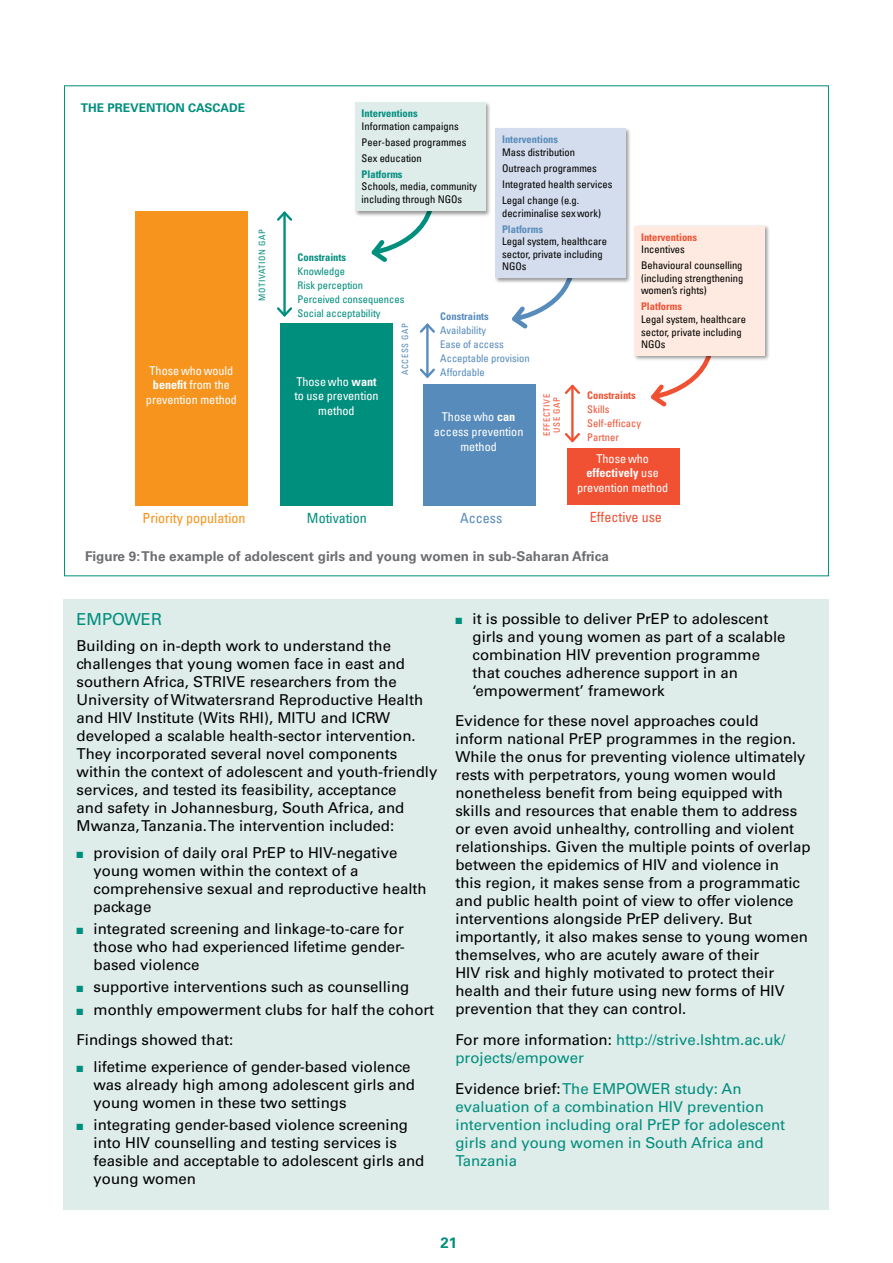
<style>
.page{position:relative;width:893px;height:1263px;background:#fff}
.page>*{position:absolute;margin:0;border:0;box-sizing:border-box;transform-origin:0 0}
.t1{font:16.5px "Univers";color:#008e7d}
.t2{font:15px/18px "Univers";color:#000}
.t3{font:15px/18px "Univers";color:#008e7d}
.t4{font:700 15px "Univers";color:#008e7d}
.t5{font:condensed 14.1px "Univers";color:#f7941e}
.t6{font:condensed 14.1px "Univers";color:#f05133}
.t7{font:condensed 14.1px "Univers";color:#008e7d}
.t8{font:condensed 14.1px "Univers";color:#578bbc}
.t9{font:700 13.5px "Univers";color:#6d6e71}
.t10{font:condensed 12.15px/14.5px "Univers";color:#fff;text-align:center}
.t11{font:700 12px "Univers";color:#008e7d}
.t12{font:condensed 10.5px/15.9px "Univers";color:#000}
.t13{font:condensed 10.5px/14.1px "Univers";color:#008e7d}
.t14{font:condensed 10.5px/14.1px "Univers";color:#578bbc}
.t15{font:700 condensed 10.5px "Univers";color:#008e7d}
.t16{font:700 condensed 10.5px "Univers";color:#578bbc}
.t17{font:700 condensed 10.5px "Univers";color:#f05133}
.t18{font:condensed 10.5px/14.1px "Univers";color:#f05133}
.t19{font:condensed 8.7px/9.9px "Univers";letter-spacing:.075em;color:#f05133;text-align:center}
.t20{font:condensed 8.7px "Univers";letter-spacing:.075em;color:#008e7d}
.t21{font:condensed 8.7px "Univers";letter-spacing:.075em;color:#578bbc}
.s1{font-weight:700}
.s2{color:#008e7d}
.s3{color:#000}
</style>
<div class="page">
<div style="left:135px;top:211px;width:113px;height:294px;background:#f7941e"></div>
<div style="left:280px;top:323px;width:113px;height:182px;background:#008e7d"></div>
<hr style="left:283px;top:213px;width:3px;height:102px;background:#008e7d">
<svg style="left:277px;top:211px;width:15px;height:12px"></svg>
<svg style="left:277px;top:305px;width:16px;height:12px"></svg>
<div style="left:423px;top:384px;width:113px;height:121px;background:#578bbc"></div>
<hr style="left:426px;top:325px;width:3px;height:52px;background:#578bbc">
<svg style="left:419px;top:323px;width:16px;height:12px"></svg>
<svg style="left:420px;top:366px;width:15px;height:12px"></svg>
<div style="left:567px;top:449px;width:113px;height:56px;background:#f05133"></div>
<hr style="left:571px;top:386px;width:3px;height:55px;background:#f05133">
<svg style="left:565px;top:384px;width:15px;height:12px"></svg>
<svg style="left:565px;top:431px;width:15px;height:12px"></svg>
<svg style="left:371px;top:217px;width:59px;height:45px"></svg>
<div style="left:354px;top:101px;width:137px;height:116px;background:#000;opacity:.4"></div>
<div style="left:355px;top:102px;width:130px;height:109px;background:#deecea"></div>
<svg style="left:512px;top:283px;width:59px;height:46px"></svg>
<svg style="left:651px;top:361px;width:59px;height:46px"></svg>
<div style="left:494px;top:127px;width:137px;height:156px;background:#000;opacity:.4"></div>
<div style="left:495px;top:128px;width:130px;height:149px;background:#d4dded"></div>
<div style="left:633px;top:224px;width:137px;height:137px;background:#000;opacity:.4"></div>
<div style="left:634px;top:225px;width:130px;height:130px;background:#feeae0"></div>
<div style="left:64px;top:600px;width:765px;height:610px;background:#deecea"></div>
<p class="t11" style="left:81px;top:101px;width:166px">THE PREVENTION CASCADE</p>
<p class="t15" style="left:362px;top:107px;width:58px">Interventions</p>
<p class="t12" style="left:362px;top:118px;width:106px">Information campaigns<br>Peer-based programmes<br>Sex education</p>
<p class="t15" style="left:362px;top:167px;width:42px">Platforms</p>
<p class="t12" style="left:362px;top:180px;width:117px;line-height:12.6px">Schools, media, community including through NGOs</p>
<p class="t16" style="left:502px;top:133px;width:58px">Interventions</p>
<p class="t12" style="left:502px;top:144px;width:112px">Mass distribution<br>Outreach programmes<br>Integrated health services<br>Legal change (e.g.</p>
<p class="t12" style="left:502px;top:205px;width:100px">decriminalise sex work)</p>
<p class="t16" style="left:502px;top:222px;width:42px">Platforms</p>
<p class="t12" style="left:502px;top:235px;width:107px;line-height:12.6px">Legal system, healthcare sector, private including<br>NGOs</p>
<p class="t20" style="left:257px;top:301px;width:73px;rotate:-90deg">MOTIVATION GAP</p>
<p class="t17" style="left:641px;top:230px;width:58px">Interventions</p>
<p class="t12" style="left:641px;top:241px;width:103px">Incentives<br>Behavioural counselling</p>
<p class="t12" style="left:641px;top:271px;width:104px;line-height:12.6px">(including strengthening women’s rights)</p>
<p class="t17" style="left:641px;top:300px;width:42px">Platforms</p>
<p class="t12" style="left:641px;top:313px;width:107px;line-height:12.6px">Legal system, healthcare sector, private including<br>NGOs</p>
<p class="t15" style="left:298px;top:251px;width:50px">Constraints</p>
<p class="t13" style="left:298px;top:264px;width:108px">Knowledge<br>Risk perception<br>Perceived consequences<br>Social acceptability</p>
<p class="t16" style="left:440px;top:310px;width:50px">Constraints</p>
<p class="t14" style="left:440px;top:323px;width:91px">Availability<br>Ease of access<br>Acceptable provision<br>Affordable</p>
<p class="t21" style="left:399px;top:375px;width:53px;rotate:-90deg">ACCESS GAP</p>
<p class="t10" style="left:146px;top:363px;width:93px">Those who would <span class="s1">benefit</span> from the prevention method</p>
<p class="t10" style="left:294px;top:374px;width:86px">Those who <span class="s1">want </span>to use prevention method</p>
<p class="t17" style="left:587px;top:388px;width:50px">Constraints</p>
<p class="t18" style="left:587px;top:402px;width:55px">Skills<br>Self-efficacy<br>Partner</p>
<p class="t19" style="left:542px;top:436px;width:44px;rotate:-90deg">EFFECTIVE<br>USE GAP</p>
<p class="t10" style="left:434px;top:409px;width:91px">Those who <span class="s1">can </span>access prevention method</p>
<p class="t5" style="left:143px;top:509px;width:104px">Priority population</p>
<p class="t7" style="left:307px;top:509px;width:61px">Motivation</p>
<p class="t8" style="left:460px;top:509px;width:44px">Access</p>
<p class="t10" style="left:577px;top:451px;width:93px">Those who <span class="s1">effectively</span> use prevention method</p>
<p class="t6" style="left:590px;top:508px;width:74px">Effective use</p>
<p class="t9" style="left:85px;top:549px;width:525px">Figure 9: The example of adolescent girls and young women in sub-Saharan Africa</p>
<p class="t1" style="left:77px;top:609px;width:87px">EMPOWER</p>
<p class="t2" style="left:77px;top:637px;width:362px">Building on in-depth work to understand the challenges that young women face in east and southern Africa, STRIVE researchers from the University of Witwatersrand Reproductive Health and HIV Institute (Wits RHI), MITU and ICRW developed a scalable health-sector intervention.<br>They incorporated several novel components within the context of adolescent and youth-friendly services, and tested its feasibility, acceptance<br>and safety in Johannesburg, South Africa, and Mwanza, Tanzania. The intervention included:</p>
<p class="t2" style="left:94px;top:843px;width:335px;text-indent:-17px"><span class="s2">■</span> provision of daily oral PrEP to HIV-negative young women within the context of a comprehensive sexual and reproductive health package</p>
<p class="t2" style="left:94px;top:920px;width:313px;text-align:justify;text-indent:-17px"><span class="s2">■</span> integrated screening and linkage-to-care for those who had experienced lifetime gender&shy;based violence</p>
<p class="t2" style="left:77px;top:978px;width:334px"><span class="s2">■</span> supportive interventions such as counselling</p>
<p class="t2" style="left:77px;top:994px;width:359px;line-height:30.8px"><span class="s2">■</span> monthly empowerment clubs for half the cohort<br>Findings showed that:</p>
<p class="t2" style="left:94px;top:1057px;width:323px;text-indent:-17px"><span class="s2">■</span> lifetime experience of gender-based violence was already high among adolescent girls and young women in these two settings</p>
<p class="t2" style="left:94px;top:1116px;width:332px;text-indent:-17px"><span class="s2">■</span> integrating gender-based violence screening into HIV counselling and testing services is feasible and acceptable to adolescent girls and young women</p>
<p class="t2" style="left:472px;top:609px;width:315px;text-indent:-17px"><span class="s2">■</span> it is possible to deliver PrEP to adolescent girls and young women as part of a scalable combination HIV prevention programme that couches adherence support in an ‘empowerment’ framework</p>
<p class="t2" style="left:455px;top:712px;width:357px">Evidence for these novel approaches could<br>inform national PrEP programmes in the region.<br>While the onus for preventing violence ultimately rests with perpetrators, young women would nonetheless benefit from being equipped with skills and resources that enable them to address or even avoid unhealthy, controlling and violent relationships. Given the multiple points of overlap between the epidemics of HIV and violence in<br>this region, it makes sense from a programmatic and public health point of view to offer violence interventions alongside PrEP delivery. But importantly, it also makes sense to young women themselves, who are acutely aware of their<br>HIV risk and highly motivated to protect their health and their future using new forms of HIV prevention that they can control.</p>
<p class="t3" style="left:455px;top:1031px;width:331px"><span class="s3">For more information:</span> http://strive.lshtm.ac.uk/ projects/empower</p>
<p class="t3" style="left:455px;top:1080px;width:331px"><span class="s3">Evidence brief:</span> The EMPOWER study: An evaluation of a combination HIV prevention intervention including oral PrEP for adolescent girls and young women in South Africa and Tanzania</p>
<p class="t4" style="left:440px;top:1233px;width:18px">21</p>
</div>
